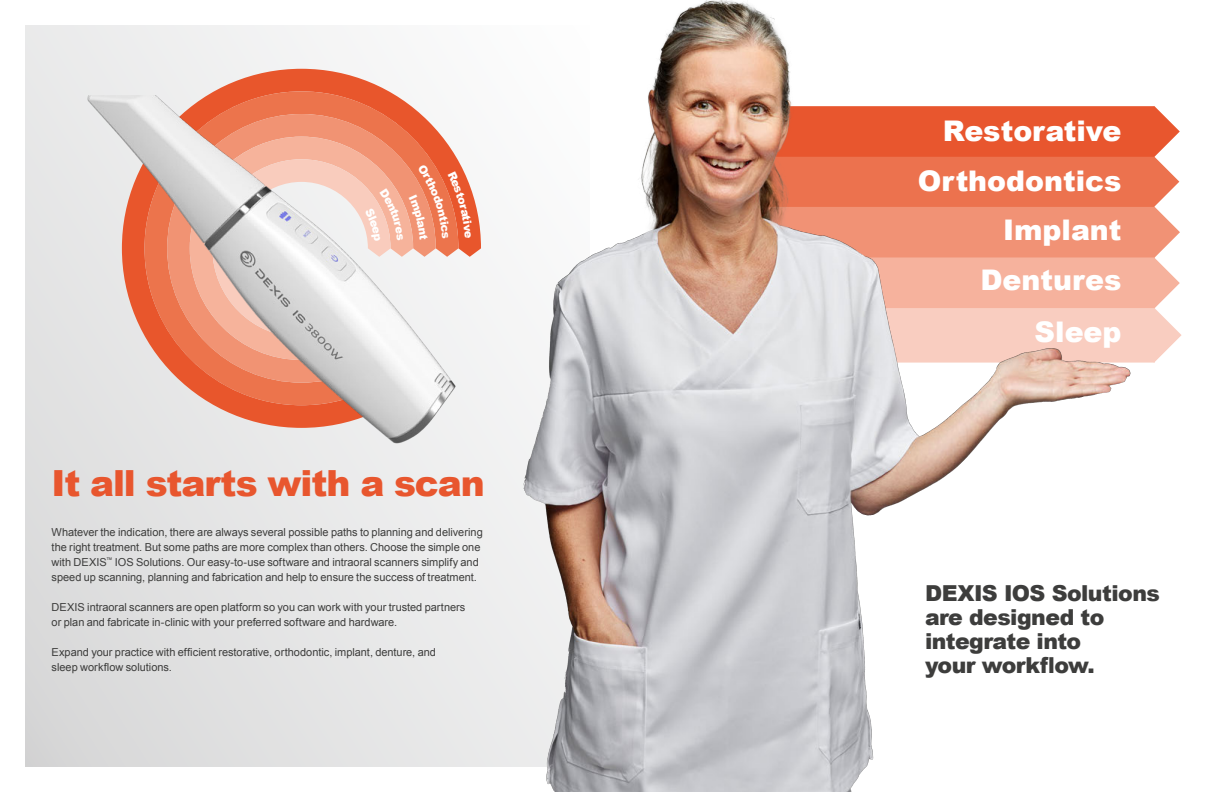
<style>
.page{position:relative;width:1224px;height:792px;background:#fff}
.page>*{position:absolute;margin:0;border:0;box-sizing:border-box;transform-origin:0 0}
.Headline_46_46{font:900 36px "Arial";letter-spacing:-.03em;color:#e8562e}
.t1{font:900 28.4px "Arial";color:#fff}
.Headline_28_28{font:900 22px/24px "Arial";letter-spacing:-.025em;color:#3d3d3c}
.Copy_12_14_4{font:11px/15px "Arial";color:#3d3d3c}
</style>
<div class="page">
<div style="left:25px;top:25px;width:564px;height:742px;background:linear-gradient(to bottom,#f0f1f1,#e0e0e1)"></div>
<svg style="left:122px;top:69px;width:359px;height:359px;fill:#f2f2f2"></svg>
<svg style="left:1158px;top:110px;width:24px;height:249px"></svg>
<img style="left:64px;top:96px;width:395px;height:354px">
<img style="left:504px;top:0;width:654px;height:792px">
<svg style="left:409px;top:164px;width:63px;height:76px"></svg>
<svg style="left:212px;top:159px;width:191px;height:178px"></svg>
<p class="Headline_46_46" style="left:52px;top:457px;width:435px">It all starts with a scan</p>
<p class="Copy_12_14_4" style="left:52px;top:525px;width:433px">Whatever the indication, there are always several possible paths to planning and delivering the right treatment. But some paths are more complex than others. Choose the simple one with DEXIS<sup>™</sup> IOS Solutions. Our easy-to-use software and intraoral scanners simplify and speed up scanning, planning and fabrication and help to ensure the success of treatment.</p>
<p class="Copy_12_14_4" style="left:52px;top:600px;width:415px">DEXIS intraoral scanners are open platform so you can work with your trusted partners or plan and fabricate in-clinic with your preferred software and hardware.</p>
<p class="Copy_12_14_4" style="left:52px;top:645px;width:386px">Expand your practice with efficient restorative, orthodontic, implant, denture, and sleep workflow solutions.</p>
<p class="t1" style="left:943px;top:110px;width:180px">Restorative</p>
<p class="t1" style="left:918px;top:160px;width:205px">Orthodontics</p>
<p class="t1" style="left:1003px;top:209px;width:120px">Implant</p>
<p class="t1" style="left:981px;top:260px;width:143px">Dentures</p>
<p class="t1" style="left:1035px;top:311px;width:88px">Sleep</p>
<p class="Headline_28_28" style="left:925px;top:580px;width:236px">DEXIS IOS Solutions are designed to integrate into<br>your workflow.</p>
</div>
